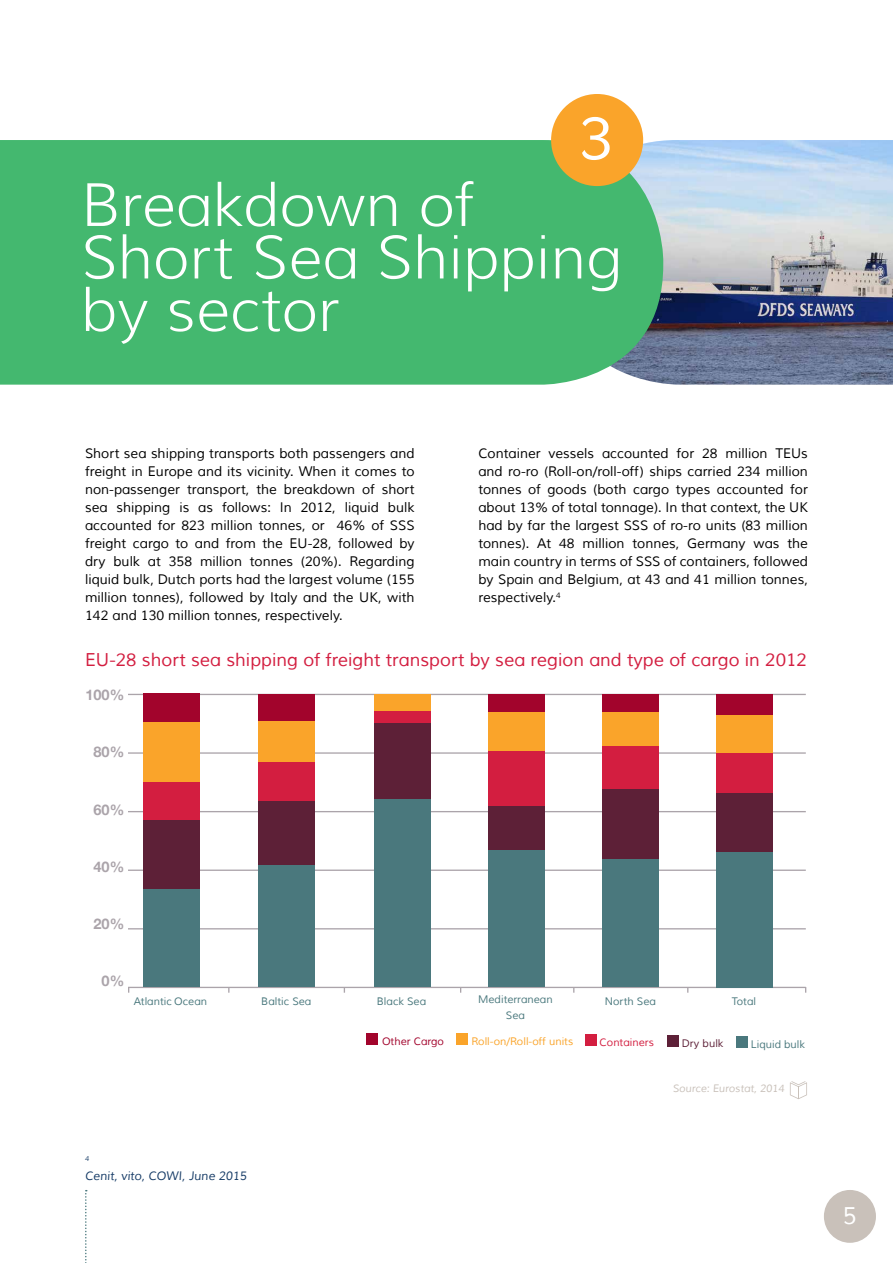
<style>
.page{position:relative;width:893px;height:1263px;background:#fff}
.page>*{position:absolute;margin:0;border:0;box-sizing:border-box;transform-origin:0 0}
.t1{font:300 60px/52.5px "Muli";color:#fff}
.t2{font:60px "Muli";color:#fff}
.t3{font:24px "Muli";color:#fff}
.t4{font:18px "Muli";color:#d31e40}
.t5{font:700 14.55px "Helvetica Neue";color:#aba4aa}
.t6{font:13.5px/18px "Muli";color:#000;text-align:justify}
.t7{font:italic 12px "Muli";color:#173c67}
.t8{font:10.65px "Muli";color:#4a787d}
.t9{font:10.65px "Muli";color:#faa42a}
.t10{font:10.65px "Muli";color:#a2042c}
.t11{font:10.65px "Muli";color:#d31e40}
.t12{font:10.65px "Muli";color:#5d2037}
.t13{font:italic 10.5px "Muli";color:#c9c1ba}
.t14{font:italic 7.05px "Muli";color:#173c67}
</style>
<div class="page">
<svg style="left:85px;top:1190px;width:2px;height:73px"></svg>
<div style="left:824px;top:1190px;width:52px;height:53px;background:#c9c1ba;border-radius:50%"></div>
<img style="left:663px;top:140px;width:230px;height:245px">
<div style="left:0;top:140px;width:663px;height:245px;background:#44b86f"></div>
<div style="left:551px;top:94px;width:92px;height:92px;background:#faa42a;border-radius:50%"></div>
<hr style="left:128px;top:694px;width:678px;height:1px;background:#aba4aa">
<hr style="left:128px;top:752px;width:678px;height:2px;background:#aba4aa">
<hr style="left:128px;top:811px;width:678px;height:1px;background:#aba4aa">
<hr style="left:128px;top:869px;width:678px;height:2px;background:#aba4aa">
<hr style="left:128px;top:928px;width:678px;height:1px;background:#aba4aa">
<hr style="left:128px;top:987px;width:678px;height:1px;background:#aba4aa">
<div style="left:143px;top:889px;width:57px;height:98px;background:#4a787d"></div>
<div style="left:258px;top:864px;width:56px;height:123px;background:#4a787d"></div>
<div style="left:374px;top:799px;width:57px;height:188px;background:#4a787d"></div>
<div style="left:488px;top:850px;width:56px;height:137px;background:#4a787d"></div>
<div style="left:602px;top:859px;width:57px;height:128px;background:#4a787d"></div>
<div style="left:716px;top:851px;width:56px;height:136px;background:#4a787d"></div>
<div style="left:143px;top:820px;width:57px;height:69px;background:#5d2037"></div>
<div style="left:258px;top:801px;width:56px;height:63px;background:#5d2037"></div>
<div style="left:143px;top:782px;width:57px;height:38px;background:#d31e40"></div>
<div style="left:258px;top:761px;width:56px;height:40px;background:#d31e40"></div>
<div style="left:374px;top:722px;width:57px;height:77px;background:#5d2037"></div>
<div style="left:488px;top:806px;width:56px;height:44px;background:#5d2037"></div>
<div style="left:602px;top:789px;width:57px;height:70px;background:#5d2037"></div>
<div style="left:716px;top:793px;width:56px;height:59px;background:#5d2037"></div>
<div style="left:143px;top:722px;width:57px;height:60px;background:#faa42a"></div>
<div style="left:258px;top:720px;width:56px;height:41px;background:#faa42a"></div>
<div style="left:143px;top:694px;width:57px;height:28px;background:#a2042c"></div>
<div style="left:258px;top:694px;width:56px;height:26px;background:#a2042c"></div>
<div style="left:488px;top:694px;width:56px;height:20px;background:#a2042c"></div>
<div style="left:602px;top:694px;width:57px;height:20px;background:#a2042c"></div>
<div style="left:716px;top:694px;width:56px;height:22px;background:#a2042c"></div>
<div style="left:374px;top:710px;width:57px;height:12px;background:#d31e40"></div>
<div style="left:488px;top:749px;width:56px;height:57px;background:#d31e40"></div>
<div style="left:602px;top:745px;width:57px;height:44px;background:#d31e40"></div>
<div style="left:716px;top:754px;width:56px;height:39px;background:#d31e40"></div>
<div style="left:374px;top:694px;width:57px;height:16px;background:#faa42a"></div>
<div style="left:488px;top:712px;width:56px;height:38px;background:#faa42a"></div>
<div style="left:602px;top:712px;width:57px;height:33px;background:#faa42a"></div>
<div style="left:716px;top:715px;width:56px;height:38px;background:#faa42a"></div>
<div style="left:736px;top:1036px;width:12px;height:11px;background:#4a787d"></div>
<div style="left:667px;top:1035px;width:12px;height:12px;background:#5d2037"></div>
<div style="left:585px;top:1034px;width:11px;height:11px;background:#d31e40"></div>
<div style="left:456px;top:1033px;width:11px;height:12px;background:#faa42a"></div>
<div style="left:367px;top:1033px;width:11px;height:12px;background:#a2042c"></div>
<svg style="left:790px;top:1081px;width:17px;height:18px"></svg>
<h1 class="t2" style="left:579px;top:102px;width:36px">3</h1>
<h1 class="t1" style="left:81px;top:179px;width:543px">Breakdown of<br>Short Sea Shipping by sector</h1>
<p class="t6" style="left:85px;top:445px;width:331px">Short sea shipping transports both passengers and freight in Europe and its vicinity. When it comes to non-passenger transport, the breakdown of short sea shipping is as follows: In 2012, liquid bulk accounted for 823 million tonnes, or 46% of SSS freight cargo to and from the EU-28, followed by dry bulk at 358 million tonnes (20%). Regarding liquid bulk, Dutch ports had the largest volume (155 million tonnes), followed by Italy and the UK, with 142 and 130 million tonnes, respectively.</p>
<p class="t6" style="left:478px;top:445px;width:331px">Container vessels accounted for 28 million TEUs and ro-ro (Roll-on/roll-off) ships carried 234 million tonnes of goods (both cargo types accounted for about 13% of total tonnage). In that context, the UK had by far the largest SSS of ro-ro units (83 million tonnes). At 48 million tonnes, Germany was the main country in terms of SSS of containers, followed by Spain and Belgium, at 43 and 41 million tonnes, respectively.<sup>4</sup></p>
<h3 class="t4" style="left:85px;top:648px;width:723px">EU-28 short sea shipping of freight transport by sea region and type of cargo in 2012</h3>
<p class="t5" style="left:85px;top:684px;width:40px">100%</p>
<p class="t5" style="left:93px;top:741px;width:32px">80%</p>
<p class="t5" style="left:93px;top:798px;width:32px">60%</p>
<p class="t5" style="left:93px;top:855px;width:32px">40%</p>
<p class="t5" style="left:93px;top:912px;width:32px">20%</p>
<p class="t5" style="left:102px;top:969px;width:24px">0%</p>
<p class="t8" style="left:134px;top:994px;width:75px">Atlantic Ocean</p>
<p class="t8" style="left:261px;top:994px;width:51px">Baltic Sea</p>
<p class="t8" style="left:377px;top:994px;width:51px">Black Sea</p>
<p class="t8" style="left:478px;top:992px;width:76px">Mediterranean</p>
<p class="t8" style="left:605px;top:994px;width:52px">North Sea</p>
<p class="t8" style="left:732px;top:994px;width:26px">Total</p>
<p class="t8" style="left:506px;top:1008px;width:20px">Sea</p>
<p class="t10" style="left:382px;top:1034px;width:63px">Other Cargo</p>
<p class="t9" style="left:471px;top:1035px;width:103px">Roll-on/Roll-off units</p>
<p class="t11" style="left:600px;top:1035px;width:56px">Containers</p>
<p class="t12" style="left:682px;top:1036px;width:43px">Dry bulk</p>
<p class="t8" style="left:751px;top:1037px;width:56px">Liquid bulk</p>
<p class="t13" style="left:673px;top:1082px;width:113px">Source: Eurostat, 2014</p>
<p class="t14" style="left:85px;top:1154px;width:6px">4</p>
<p class="t7" style="left:85px;top:1168px;width:163px">Cenit, vito, COWI, June 2015</p>
<h2 class="t3" style="left:843px;top:1201px;width:15px">5</h2>
</div>
